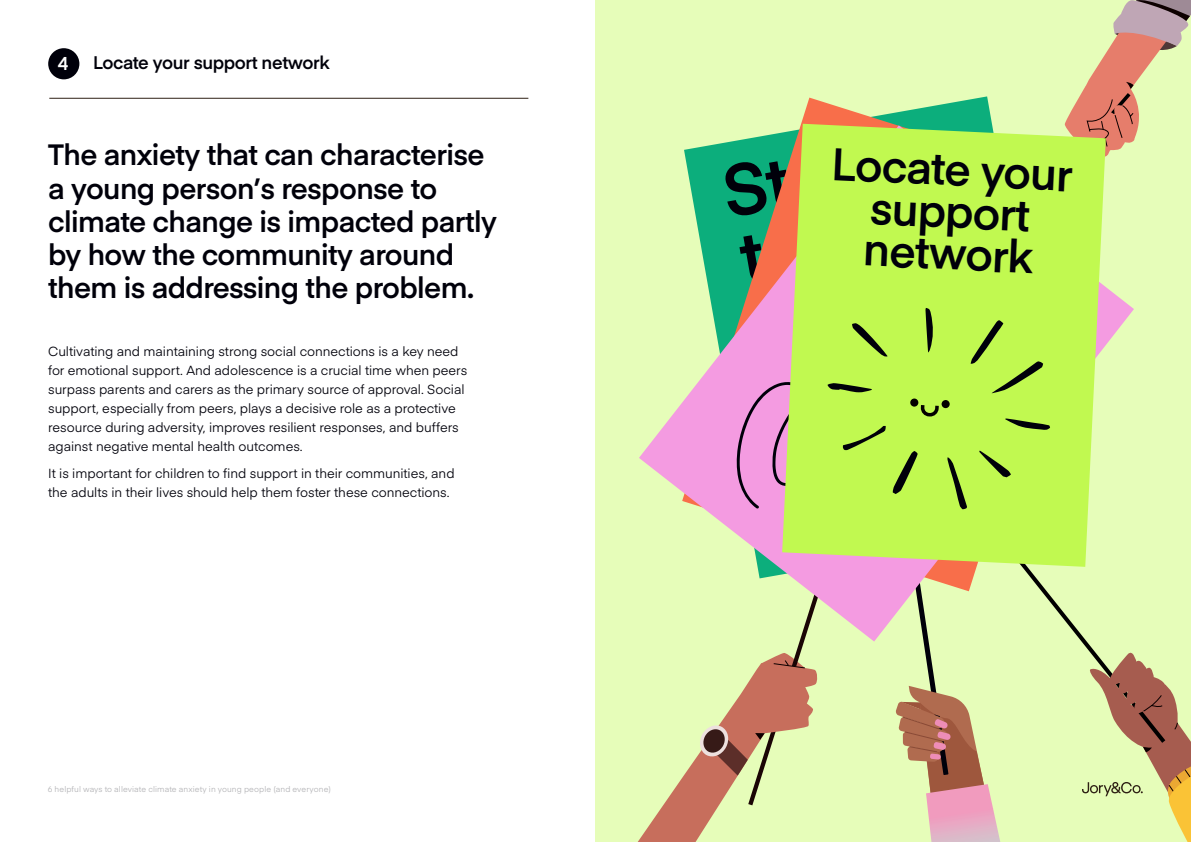
<style>
.page{position:relative;width:1191px;height:842px;background:#fff}
.page>*{position:absolute;margin:0;border:0;box-sizing:border-box;transform-origin:0 0}
.t1{font:600 71.6px "Eina 01";color:#00000a}
.t2{font:600 67.5px "Eina 01";color:#00000a}
.t3{font:600 53.6px "Eina 01";color:#00000a}
.t4{font:600 45px/42px "Eina 01";color:#00000a;text-align:center}
.t5{font:600 29px/33px "Eina 01";letter-spacing:-.02em;color:#00000a}
.t6{font:600 18.4px "Eina 01";color:#fff}
.t7{font:600 18px "Eina 01";letter-spacing:-.02em;color:#00000a}
.t8{font:13px/19px "Eina 01";letter-spacing:-.005em;color:#00000a}
.t9{font:8px "Eina 01";letter-spacing:.01em;color:#b3b3b6}
</style>
<div class="page">
<div style="left:595px;top:0;width:596px;height:842px;background:#e6fdb9"></div>
<hr style="left:49px;top:98px;width:479px;height:1px;background:#2e2014">
<div style="left:48px;top:48px;width:31px;height:31px;background:#00000a;border-radius:50%"></div>
<svg style="left:801px;top:98px;width:160px;height:26px"></svg>
<svg style="left:961px;top:0;width:230px;height:140px"></svg>
<svg style="left:684px;top:125px;width:450px;height:183px"></svg>
<svg style="left:782px;top:124px;width:323px;height:184px;background:#c1f054"></svg>
<svg style="left:637px;top:308px;width:554px;height:534px"></svg>
<h3 class="t6" style="left:58px;top:50px;width:12px">4</h3>
<h3 class="t7" style="left:93px;top:49px;width:238px">Locate your support network</h3>
<h3 class="t5" style="left:48px;top:137px;width:450px">The anxiety that can characterise a young person s’ response to climate change is impacted partly by how the community around</h3>
<h3 class="t5" style="left:48px;top:269px;width:427px">them is addressing the problem.</h3>
<p class="t8" style="left:48px;top:341px;width:421px">Cultivating and maintaining strong social connections is a key need for emotional support. And adolescence is a crucial time when peers surpass parents and carers as the primary source of approval. Social support, especially from peers, plays a decisive role as a protective resource during adversity, improves resilient responses, and buffers against negative mental health outcomes.</p>
<p class="t8" style="left:48px;top:463px;width:408px">isIt important for children to find support in their communities, and the adults in their lives should help them foster these connections.</p>
<p class="t9" style="left:48px;top:783px;width:284px">6 helpful ways to alleviate climate anxiety in young people (and everyone(</p>
<h2 class="t2" style="left:873px;top:106px;width:176px;rotate:18deg">Being</h2>
<h1 class="t1" style="left:713px;top:140px;width:248px;rotate:-10deg">Staying</h1>
<h3 class="t4" style="left:833px;top:139px;width:243px;rotate:3deg">Locate your support network</h3>
<h3 class="t3" style="left:925px;top:147px;width:231px;rotate:38deg">Reducing</h3>
<h1 class="t1" style="left:731px;top:206px;width:236px;rotate:-10deg">truthful</h1>
<h2 class="t2" style="left:864px;top:168px;width:156px;rotate:18deg">there</h2>
</div>
